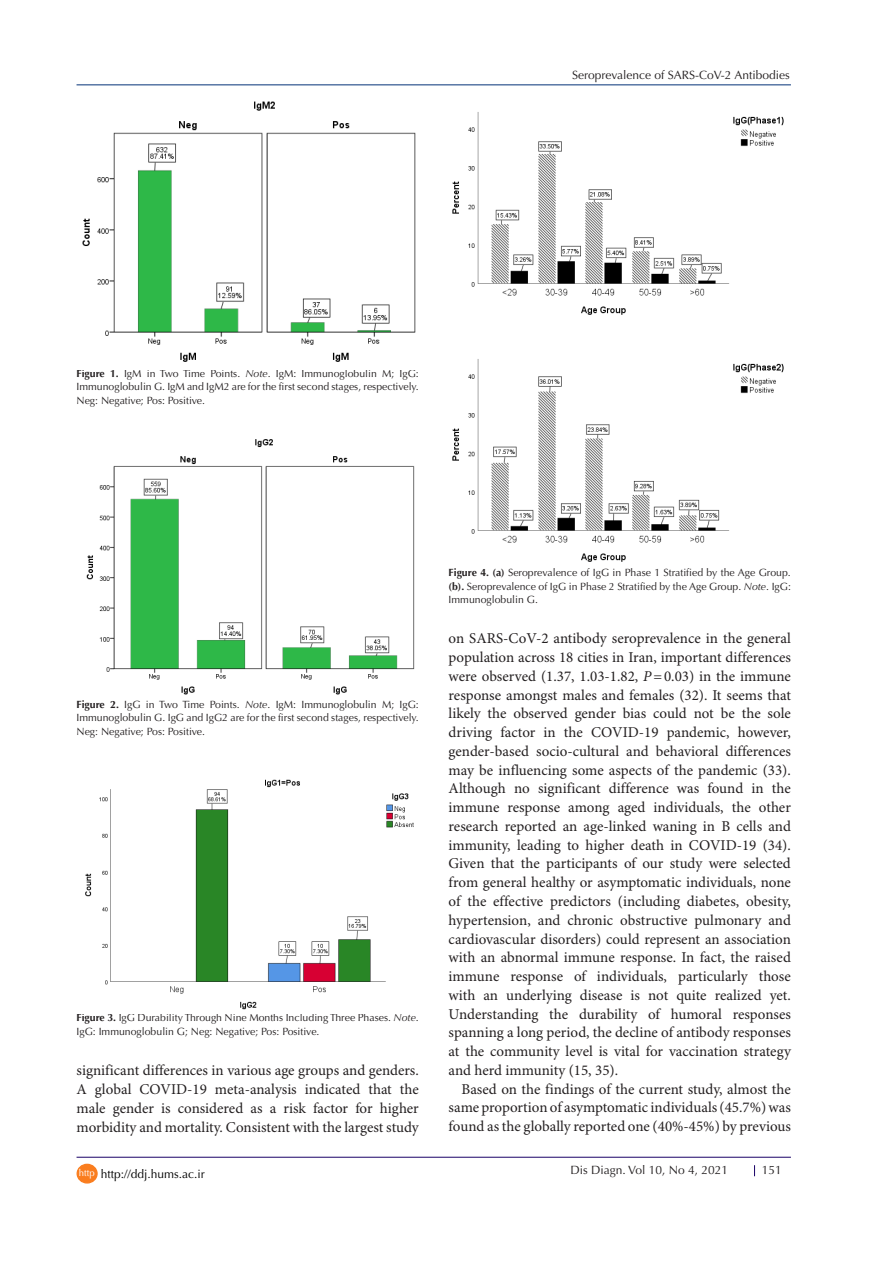
<style>
.page{position:relative;width:893px;height:1263px;background:#fff}
.page>*{position:absolute;margin:0;border:0;box-sizing:border-box;transform-origin:0 0}
.t1{font:15px/18.8px "Minion Pro";color:#231f20;text-align:justify}
.t2{font:12px "Optima LT Std";color:#231f20}
.t3{font:12px "Optima LT Std";color:#000}
.t4{font:10.5px/13.5px "Optima LT Std";color:#231f20;text-align:justify}
.s1{font-weight:700}
.s2{font-style:italic}
</style>
<div class="page">
<hr style="left:77px;top:1157px;width:714px;height:1px;background:#190066">
<hr style="left:77px;top:85px;width:714px;height:1px;background:#053278">
<div style="left:77px;top:1164px;width:20px;height:19px;background:#fa7d1e;border-radius:50%"></div>
<div style="left:77px;top:1164px;width:21px;height:19px;border:1px solid #fa7d1e;border-radius:50%"></div>
<img style="left:82px;top:101px;width:334px;height:261px">
<img style="left:86px;top:439px;width:329px;height:256px">
<img style="left:85px;top:779px;width:329px;height:231px">
<img style="left:452px;top:112px;width:332px;height:203px">
<img style="left:452px;top:359px;width:332px;height:203px">
<p class="t2" style="left:572px;top:68px;width:219px">Seroprevalence of SARS-CoV-2 Antibodies</p>
<p class="t4" style="left:77px;top:367px;width:344px"><span class="s1">Figure 1.</span> IgM in Two Time Points. <span class="s2">Note</span>. IgM: Immunoglobulin M; IgG:<br>Immunoglobulin G. IgM and IgM2 are for the first second stages, respectively.<br>Neg: Negative; Pos: Positive.</p>
<p class="t4" style="left:77px;top:697px;width:344px"><span class="s1">Figure 2.</span> IgG in Two Time Points. <span class="s2">Note</span>. IgM: Immunoglobulin M; IgG:<br>Immunoglobulin G. IgG and IgG2 are for the first second stages, respectively.<br>Neg: Negative; Pos: Positive.</p>
<p class="t4" style="left:77px;top:1011px;width:344px"><span class="s1">Figure 3.</span> IgG Durability Through Nine Months Including Three Phases. <span class="s2">Note</span>.<br>IgG: Immunoglobulin G; Neg: Negative; Pos: Positive.</p>
<p class="t1" style="left:77px;top:1062px;width:344px">significant differences in various age groups and genders.<br>A global COVID-19 meta-analysis indicated that the male gender is considered as a risk factor for higher morbidity and mortality. Consistent with the largest study</p>
<p class="t3" style="left:79px;top:1166px;width:128px"><sup>http</sup> http://ddj.hums.ac.ir</p>
<p class="t4" style="left:449px;top:566px;width:344px"><span class="s1">Figure 4. (a)</span> Seroprevalence of IgG in Phase 1 Stratified by the Age Group. <span class="s1">(b).</span> Seroprevalence of IgG in Phase 2 Stratified by the Age Group. <span class="s2">Note</span>. IgG:<br>Immunoglobulin G.</p>
<p class="t1" style="left:449px;top:630px;width:344px">on SARS-CoV-2 antibody seroprevalence in the general population across 18 cities in Iran, important differences were observed (1.37, 1.03-1.82, <span class="s2">P</span>=0.03) in the immune response amongst males and females (32). It seems that likely the observed gender bias could not be the sole driving factor in the COVID-19 pandemic, however, gender-based socio-cultural and behavioral differences may be influencing some aspects of the pandemic (33).<br>Although no significant difference was found in the immune response among aged individuals, the other research reported an age-linked waning in B cells and immunity, leading to higher death in COVID-19 (34).<br>Given that the participants of our study were selected from general healthy or asymptomatic individuals, none of the effective predictors (including diabetes, obesity, hypertension, and chronic obstructive pulmonary and cardiovascular disorders) could represent an association with an abnormal immune response. In fact, the raised immune response of individuals, particularly those with an underlying disease is not quite realized yet.<br>Understanding the durability of humoral responses spanning a long period, the decline of antibody responses at the community level is vital for vaccination strategy and herd immunity (15, 35).</p>
<p class="t1" style="left:449px;top:1080px;width:344px;text-indent:13px">Based on the findings of the current study, almost the same proportion of asymptomatic individuals (45.7%) was found as the globally reported one (40%-45%) by previous</p>
<p class="t2" style="left:570px;top:1163px;width:159px">Dis Diagn. Vol 10, No 4, 2021</p>
<p class="t2" style="left:762px;top:1163px;width:22px">151</p>
</div>
